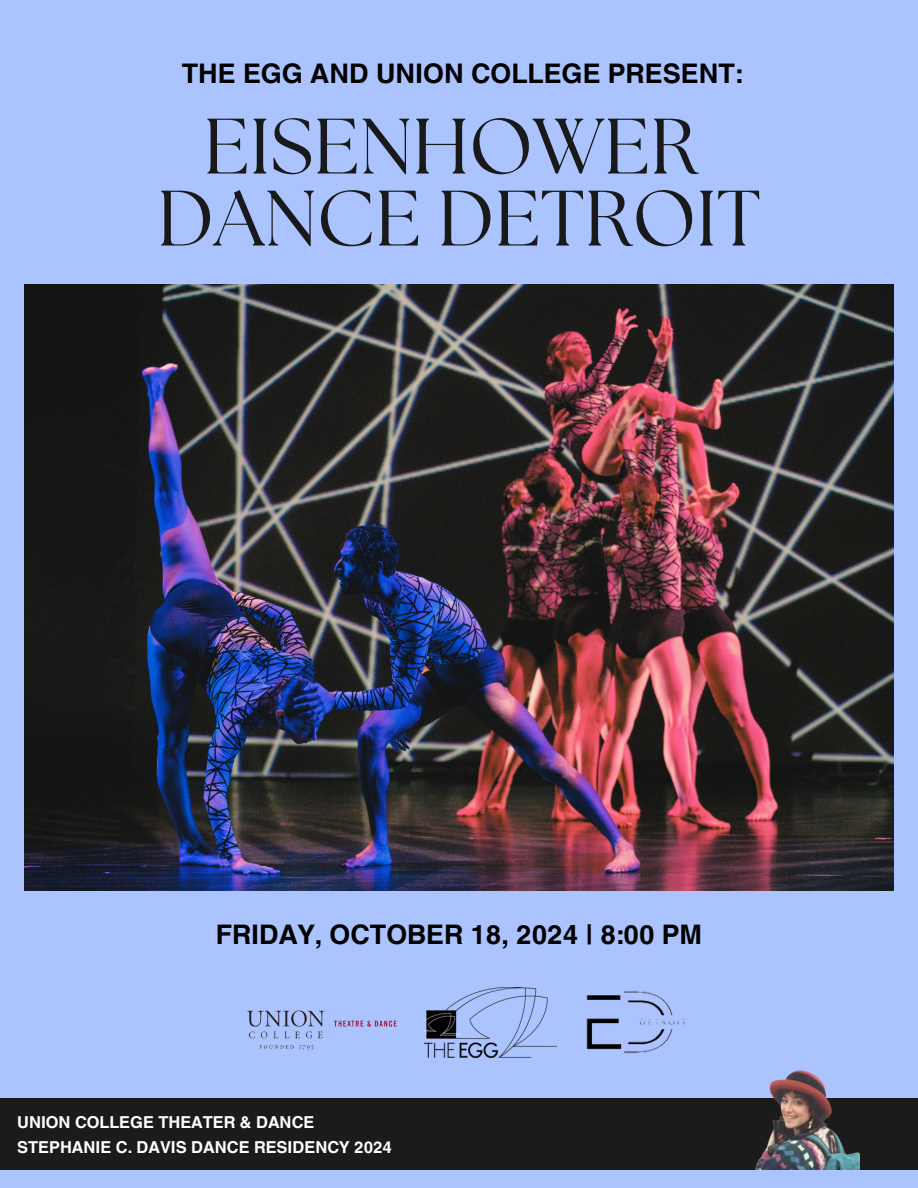
<style>
.page{position:relative;width:918px;height:1188px;background:#abc4ff}
.page>*{position:absolute;margin:0;border:0;box-sizing:border-box;transform-origin:0 0}
.t1{font:78.3px/72px "The Seasons";color:#191919;text-align:center}
.t2{font:700 27px "Helvetica World";color:#000}
.t3{font:700 16.5px/24.6px "Helvetica World";color:#fff}
</style>
<div class="page">
<img style="left:24px;top:284px;width:870px;height:607px">
<div style="left:0;top:1098px;width:918px;height:72px;background:#1b1b1b"></div>
<img style="left:755px;top:1070px;width:104px;height:100px">
<img style="left:247px;top:1010px;width:150px;height:40px">
<img style="left:424px;top:988px;width:133px;height:69px">
<img style="left:586px;top:991px;width:100px;height:63px">
<h2 class="t2" style="left:182px;top:52px;width:562px">THE EGG AND UNION COLLEGE PRESENT:</h2>
<h1 class="t1" style="left:157px;top:111px;width:605px">EISENHOWER<br>DANCE DETROIT</h1>
<h2 class="t2" style="left:216px;top:913px;width:488px">FRIDAY, OCTOBER 18, 2024 | 8:00 PM</h2>
<p class="t3" style="left:17px;top:1108px;width:376px">UNION COLLEGE THEATER &amp; DANCE<br>STEPHANIE C. DAVIS DANCE RESIDENCY 2024</p>
</div>
